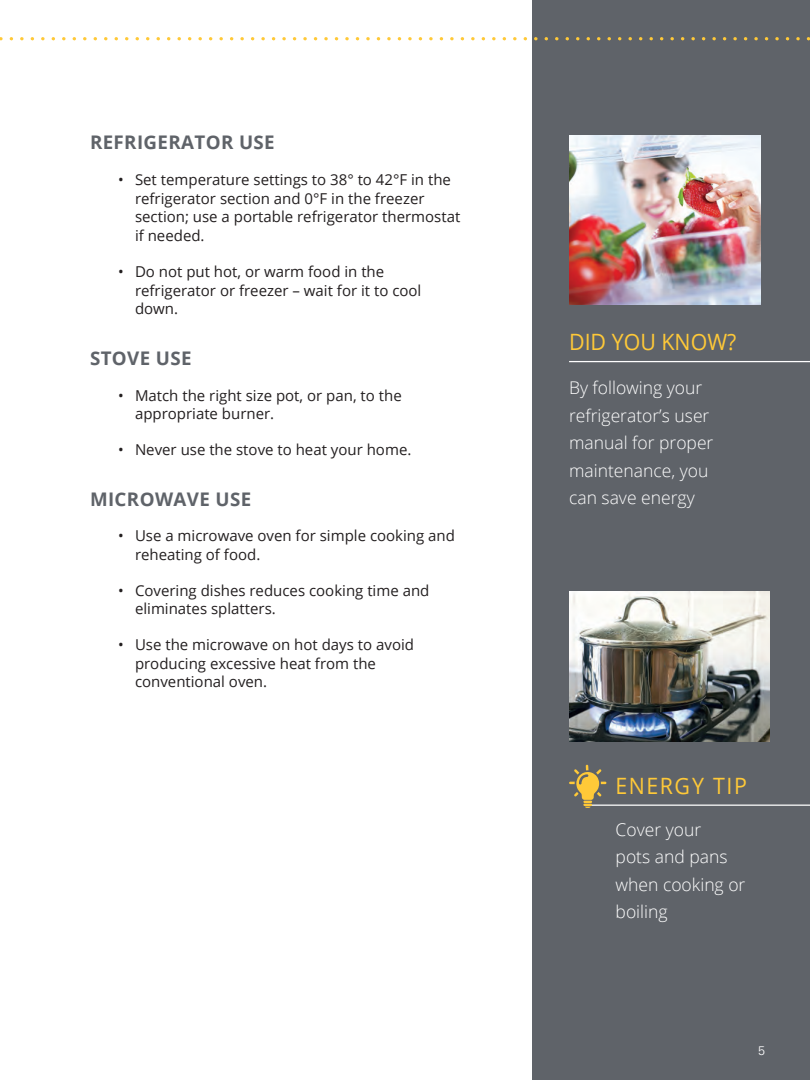
<style>
.page{position:relative;width:810px;height:1080px;background:#fff}
.page>*{position:absolute;margin:0;border:0;box-sizing:border-box;transform-origin:0 0}
.callout{font:22.5px "Open Sans";color:#ffc938;scale:.95 1}
.Hanging_Indent{font:22.5px "Open Sans";letter-spacing:.07em;color:#ffc938;scale:.95 1}
.Sub_hed{font:700 18.75px "Open Sans";letter-spacing:.02em;color:#5f6369}
.Callout_body{font:300 17.5px/27.5px "Open Sans";color:#fff}
.Hanging_Indent-2{font:15px/18.8px "Open Sans";color:#231f20}
.t1{font:300 12.5px "Univers LT Std";color:#fff}
</style>
<div class="page">
<div style="left:532px;top:0;width:278px;height:1080px;background:#5f6369"></div>
<img style="left:569px;top:136px;width:191px;height:168px">
<img style="left:569px;top:592px;width:201px;height:149px">
<svg style="left:0;top:37px;width:810px;height:3px"></svg>
<hr style="left:585px;top:805px;width:225px;height:1px;background:#fff">
<svg style="left:569px;top:765px;width:37px;height:43px"></svg>
<hr style="left:569px;top:361px;width:241px;height:1px;background:#fff">
<p class="Sub_hed" style="left:90px;top:129px;width:186px">REFRIGERATOR USE</p>
<p class="Hanging_Indent-2" style="left:135px;top:170px;width:327px;text-indent:-17px">• Set temperature settings to 38° to 42°F in the refrigerator section and 0°F in the freezer section; use a portable refrigerator thermostat if needed.</p>
<p class="Hanging_Indent-2" style="left:135px;top:262px;width:288px;text-indent:-17px">• Do not put hot, or warm food in the refrigerator or freezer – wait for it to cool down.</p>
<p class="Sub_hed" style="left:90px;top:345px;width:103px">STOVE USE</p>
<p class="Hanging_Indent-2" style="left:135px;top:385px;width:268px;text-indent:-17px">• Match the right size pot, or pan, to the appropriate burner.</p>
<p class="Hanging_Indent-2" style="left:118px;top:440px;width:295px">• Never use the stove to heat your home.</p>
<p class="Sub_hed" style="left:90px;top:486px;width:163px">MICROWAVE USE</p>
<p class="Hanging_Indent-2" style="left:135px;top:526px;width:322px;text-indent:-17px">• Use a microwave oven for simple cooking and reheating of food.</p>
<p class="Hanging_Indent-2" style="left:135px;top:580px;width:296px;text-indent:-17px">• Covering dishes reduces cooking time and eliminates splatters.</p>
<p class="Hanging_Indent-2" style="left:135px;top:635px;width:281px;text-indent:-17px">• Use the microwave on hot days to avoid producing excessive heat from the conventional oven.</p>
<p class="callout" style="left:569px;top:326px;width:178px">DID YOU KNOW?</p>
<p class="Callout_body" style="left:569px;top:374px;width:146px">By following your refrigerator’s user manual for proper maintenance, you can save energy</p>
<p class="Hanging_Indent" style="left:616px;top:770px;width:140px">ENERGY TIP</p>
<p class="Callout_body" style="left:616px;top:815px;width:131px">Cover your<br>pots and pans when cooking or boiling</p>
<p class="t1" style="left:758px;top:1043px;width:8px">5</p>
</div>
